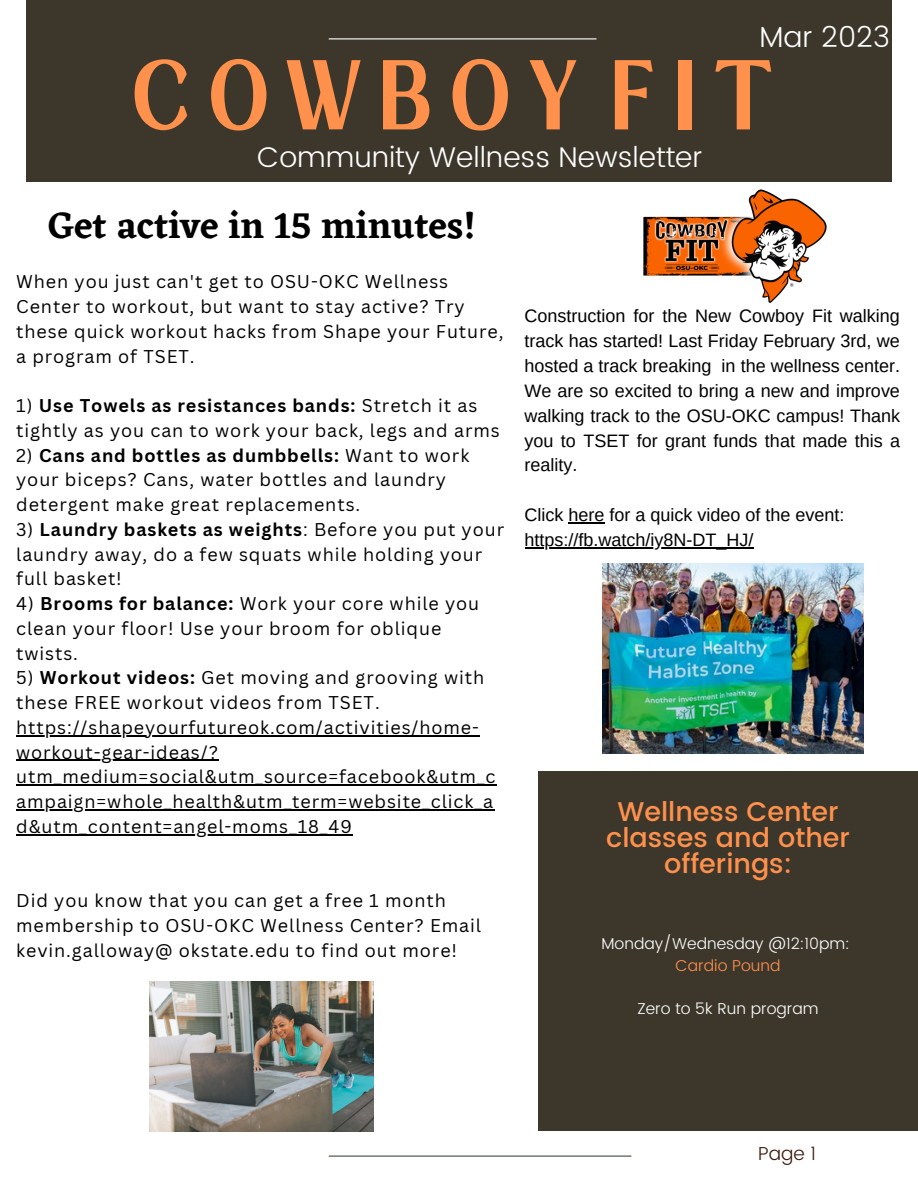
<style>
.page{position:relative;width:918px;height:1188px;background:#fff}
.page>*{position:absolute;margin:0;border:0;box-sizing:border-box;transform-origin:0 0}
.t1{font:600 75.9px "Loubag";letter-spacing:.25em;color:#ff914d}
.t2{font:600 37.5px "Eczar";color:#000}
.t3{font:300 28.8px "Poppins";color:#fff}
.t4{font:300 28.5px "Poppins";color:#fff}
.t5{font:500 27px/25.8px "Poppins";color:#ff914d;text-align:center}
.t6{font:300 18.75px "Poppins";color:#3c1a0c}
.t7{font:18px/24.8px "Canva Sans";letter-spacing:.05em;color:#000}
.t8{font:18px/24.9px "Arimo";color:#000;text-align:justify}
.t9{font:300 15.75px "Poppins";color:#fff}
.t10{font:300 15.75px "Poppins";color:#ff914d}
.s1{font-weight:700}
</style>
<div class="page">
<div style="left:26px;top:0;width:865px;height:181px;background:#3d372b"></div>
<div style="left:538px;top:771px;width:380px;height:360px;background:#3d372b"></div>
<hr style="left:329px;top:38px;width:268px;height:1px;background:#fff">
<hr style="left:329px;top:1156px;width:302px;height:1px;background:#3e4e40">
<img style="left:643px;top:189px;width:183px;height:114px">
<img style="left:603px;top:563px;width:261px;height:190px">
<img style="left:149px;top:982px;width:224px;height:150px">
<hr style="left:16px;top:735px;width:464px;height:1px;background:#000">
<hr style="left:16px;top:760px;width:203px;height:1px;background:#000">
<hr style="left:16px;top:785px;width:481px;height:1px;background:#000">
<hr style="left:16px;top:809px;width:478px;height:1px;background:#000">
<hr style="left:16px;top:834px;width:337px;height:1px;background:#000">
<hr style="left:569px;top:522px;width:36px;height:2px;background:#000">
<hr style="left:525px;top:547px;width:229px;height:2px;background:#000">
<h3 class="t3" style="left:759px;top:20px;width:132px">Mar 2023</h3>
<h1 class="t1" style="left:132px;top:35px;width:642px">COWBOY FIT</h1>
<h3 class="t4" style="left:257px;top:141px;width:447px">Community Wellness Newsletter</h3>
<h2 class="t2" style="left:48px;top:204px;width:429px">Get active in 15 minutes!</h2>
<p class="t7" style="left:16px;top:269px;width:489px">When you just can't get to OSU-OKC Wellness Center to workout, but want to stay active? Try these quick workout hacks from Shape your Future, a program of TSET.</p>
<p class="t7" style="left:16px;top:393px;width:485px">1) <span class="s1">Use Towels as resistances bands:</span> Stretch it as tightly as you can to work your back, legs and arms</p>
<p class="t7" style="left:16px;top:442px;width:455px">2) <span class="s1">Cans and bottles as dumbbells:</span> Want to work your biceps? Cans, water bottles and laundry detergent make great replacements.</p>
<p class="t7" style="left:16px;top:517px;width:489px">3) <span class="s1">Laundry baskets as weights</span>: Before you put your laundry away, do a few squats while holding your full basket!</p>
<p class="t7" style="left:16px;top:591px;width:465px">4) <span class="s1">Brooms for balance:</span> Work your core while you clean your floor! Use your broom for oblique twists.</p>
<p class="t7" style="left:16px;top:665px;width:481px">5) <span class="s1">Workout videos:</span> Get moving and grooving with these FREE workout videos from TSET. https://shapeyourfutureok.com/activities/home&shy;workout-gear-ideas/? utm_medium=social&amp;utm_source=facebook&amp;utm_c ampaign=whole_health&amp;utm_term=website_click_a d&amp;utm_content=angel-moms_18_49</p>
<p class="t7" style="left:16px;top:888px;width:466px">Did you know that you can get a free 1 month membership to OSU-OKC Wellness Center? Email kevin.galloway@ okstate.edu to find out more!</p>
<p class="t8" style="left:525px;top:303px;width:377px">Construction for the New Cowboy Fit walking track has started! Last Friday February 3rd, we hosted a track breaking in the wellness center.<br>We are so excited to bring a new and improve walking track to the OSU-OKC campus! Thank you to TSET for grant funds that made this a reality.</p>
<p class="t8" style="left:525px;top:503px;width:322px">Click here for a quick video of the event: https://fb.watch/iy8N-DT_HJ/</p>
<h3 class="t5" style="left:606px;top:799px;width:245px">Wellness Center classes and other offerings:</h3>
<p class="t9" style="left:602px;top:934px;width:250px">Monday/Wednesday @12:10pm:</p>
<p class="t10" style="left:676px;top:956px;width:106px">Cardio Pound</p>
<p class="t9" style="left:637px;top:1000px;width:183px">Zero to 5k Run program</p>
<p class="t6" style="left:758px;top:1142px;width:59px">Page 1</p>
</div>
